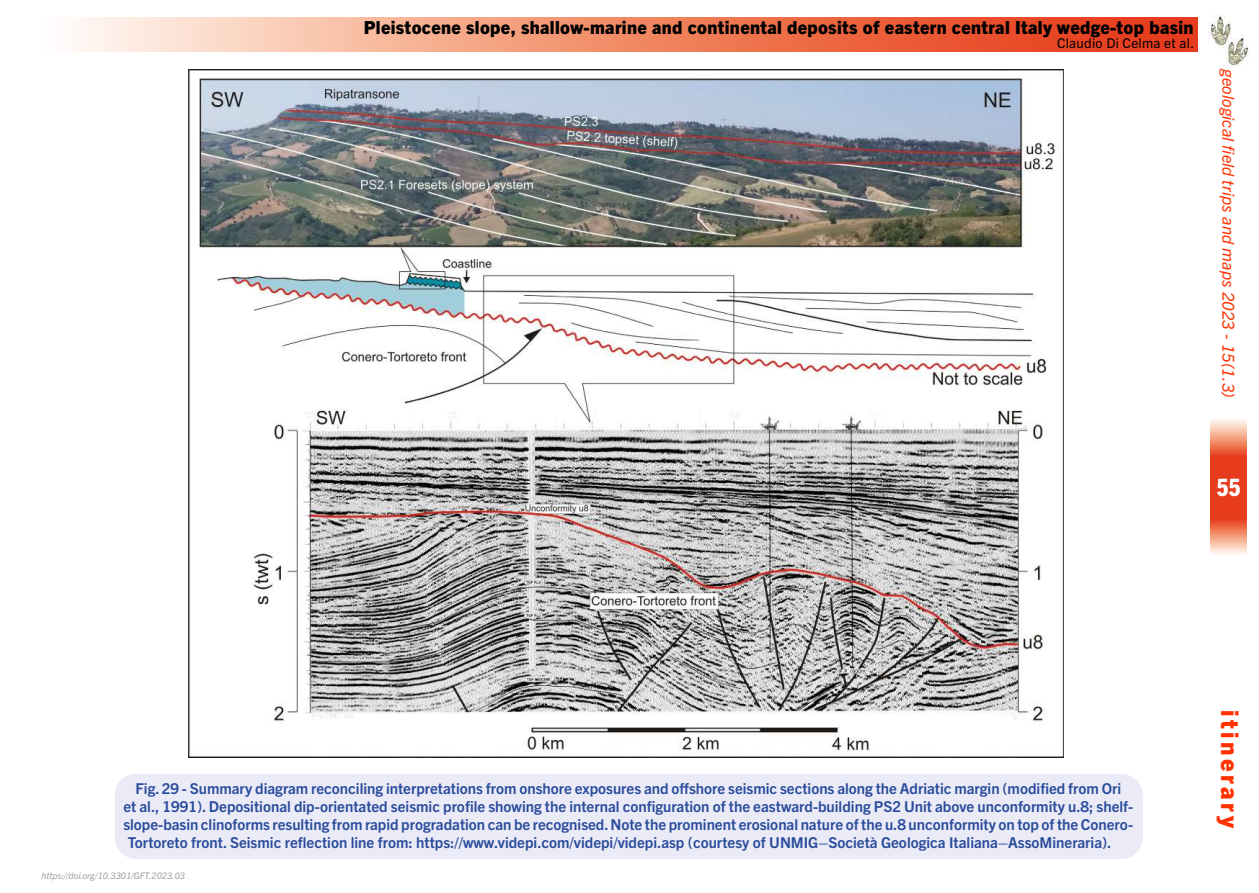
<style>
.page{position:relative;width:1259px;height:893px;background:#fff}
.page>*{position:absolute;margin:0;border:0;box-sizing:border-box;transform-origin:0 0}
.t1{font:800 24px "Trade Gothic Next LT Pro";letter-spacing:.15em;color:#ff3200}
.t2{font:800 condensed 24px "Trade Gothic Next LT Pro";color:#fff}
.t3{font:800 18px "Trade Gothic Next LT Pro";letter-spacing:.02em;color:#000}
.t4{font:italic 16.5px "Trade Gothic Next LT Pro";letter-spacing:.01em;color:#ff3200}
.t5{font:700 15px "Trade Gothic Next LT Pro";color:#2a4b9b}
.t6{font:13.5px "Trade Gothic Next LT Pro";letter-spacing:.02em;color:#000}
.t7{font:italic 9px "Trade Gothic Next LT Pro";color:#9d9d9c}
</style>
<div class="page">
<img style="left:1208px;top:16px;width:41px;height:51px">
<svg style="left:73px;top:17px;width:1124px;height:34px;background:#f18d6f"></svg>
<svg style="left:1210px;top:420px;width:37px;height:134px;background:#ed6f52"></svg>
<img style="left:189px;top:69px;width:874px;height:689px">
<div style="left:115px;top:774px;width:1027px;height:85px;background:#eaebf7;border-radius:21px"></div>
<p class="t3" style="left:364px;top:15px;width:831px">Pleistocene slope, shallow-marine and continental deposits of eastern central Italy wedge-top basin</p>
<p class="t6" style="left:1057px;top:33px;width:139px">Claudio Di Celma et al.</p>
<p class="t4" style="left:1240px;top:69px;width:331px;rotate:90deg">geological field trips and maps 2023 - 15(1.3)</p>
<h1 class="t2" style="left:1216px;top:471px;width:25px">55</h1>
<p class="t5" style="left:135px;top:778px;width:987px">Fig. 29 - Summary diagram reconciling interpretations from onshore exposures and offshore seismic sections along the Adriatic margin (modified from Ori</p>
<p class="t5" style="left:123px;top:796px;width:1011px">et al., 1991). Depositional dip-orientated seismic profile showing the internal configuration of the eastward-building PS2 Unit above unconformity u.8; shelf-</p>
<p class="t5" style="left:123px;top:814px;width:1011px">slope-basin clinoforms resulting from rapid progradation can be recognised. Note the prominent erosional nature of the u.8 unconformity on top of the Conero-</p>
<p class="t5" style="left:128px;top:832px;width:985px">Tortoreto front. Seismic reflection line from: https://www.videpi.com/videpi/videpi.asp (courtesy of UNMIG–Società Geologica Italiana–AssoMineraria).</p>
<p class="t7" style="left:41px;top:870px;width:145px">https://doi.org/10.3301/GFT.2023.03</p>
<h1 class="t1" style="left:1246px;top:710px;width:121px;rotate:90deg">itinerary</h1>
</div>
